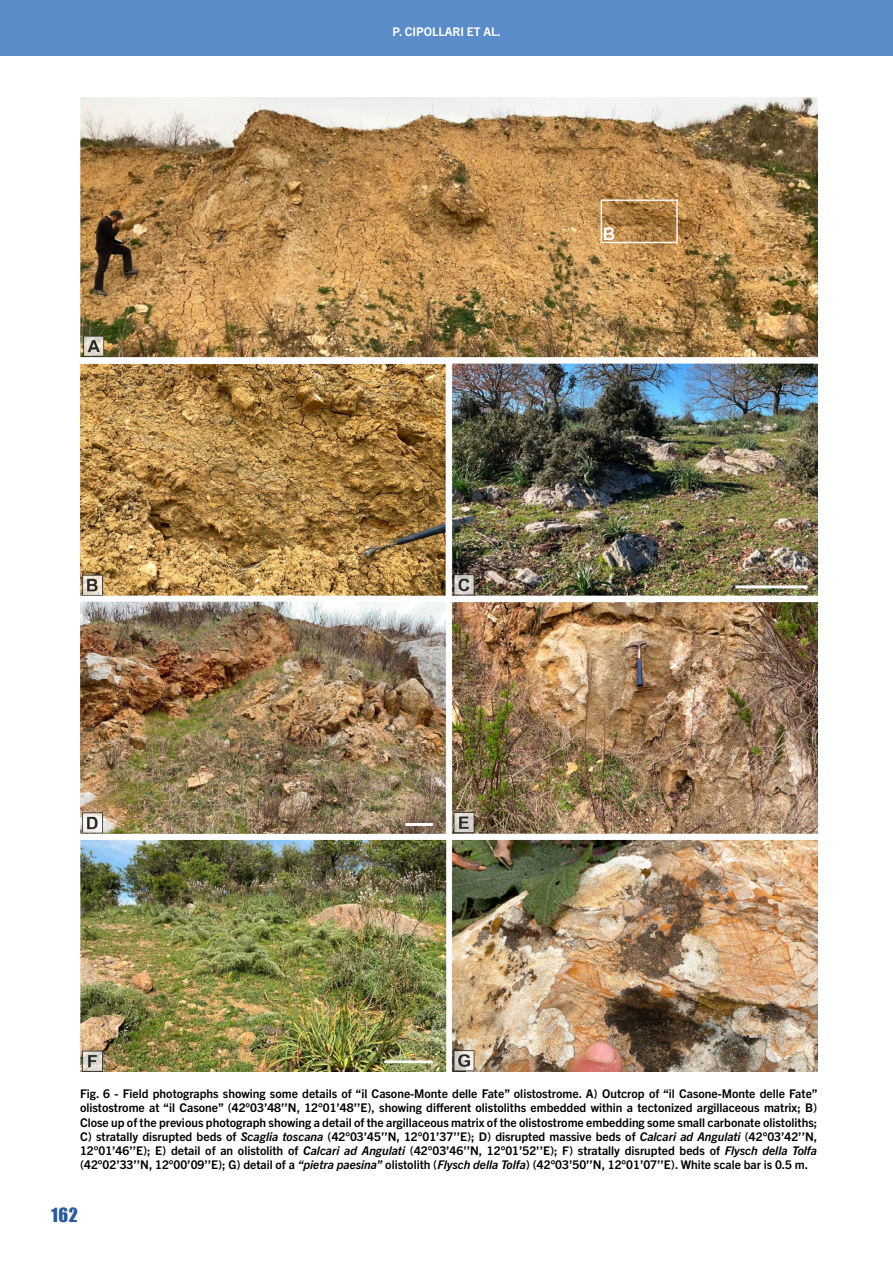
<style>
.page{position:relative;width:893px;height:1263px;background:#fff}
.page>*{position:absolute;margin:0;border:0;box-sizing:border-box;transform-origin:0 0}
.t1{font:18px "Impact";color:#275b9b}
.t2{font:700 12px/14.2px "Trade Gothic Next LT Pro";color:#000;text-align:justify}
.t3{font:700 12px "Trade Gothic Next LT Pro";color:#fff}
.s1{font-style:italic}
</style>
<div class="page">
<div style="left:0;top:0;width:893px;height:55px;background:#5a8cc9"></div>
<img style="left:80px;top:98px;width:737px;height:974px">
<p class="t3" style="left:392px;top:23px;width:110px">P. CIPOLLARI ET AL.</p>
<p class="t2" style="left:80px;top:1086px;width:739px">Fig. 6 - Field photographs showing some details of “il Casone-Monte delle Fate” olistostrome. A) Outcrop of “il Casone-Monte delle Fate” olistostrome at “il Casone” (42°03’48’’N, 12°01’48’’E), showing different olistoliths embedded within a tectonized argillaceous matrix; B)<br>Close up of the previous photograph showing a detail of the argillaceous matrix of the olistostrome embedding some small carbonate olistoliths; C) stratally disrupted beds of <span class="s1">Scaglia toscana</span> (42°03’45’’N, 12°01’37’’E); D) disrupted massive beds of <span class="s1">Calcari ad Angulati</span> (42°03’42’’N, 12°01’46’’E); E) detail of an olistolith of <span class="s1">Calcari ad Angulati</span> (42°03’46’’N, 12°01’52’’E); F) stratally disrupted beds of <span class="s1">Flysch della Tolfa </span>(42°02’33’’N, 12°00’09’’E); G) detail of a <span class="s1">“pietra paesina”</span> olistolith (<span class="s1">Flysch della Tolfa</span>) (42°03’50’’N, 12°01’07’’E). White scale bar is 0.5 m.</p>
<h1 class="t1" style="left:51px;top:1201px;width:28px">162</h1>
</div>
